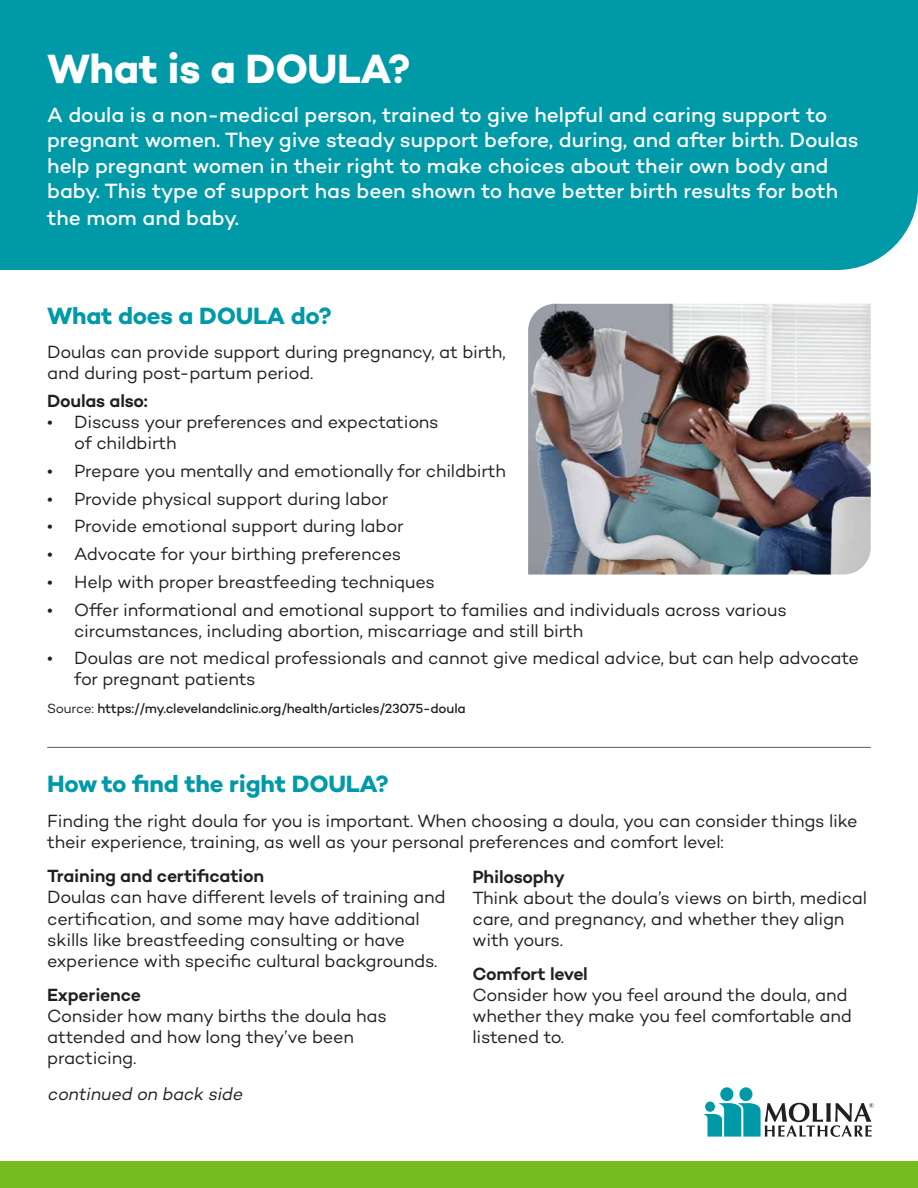
<style>
.page{position:relative;width:918px;height:1188px;background:#fff}
.page>*{position:absolute;margin:0;border:0;box-sizing:border-box;transform-origin:0 0}
.t1{font:700 41.55px "Campton";letter-spacing:-.01em;color:#fff}
.t2{font:700 24px "Campton";letter-spacing:-.01em;color:#0099a8}
.t3{font:500 21px/25.8px "Campton";color:#fff}
.t4{font:18px/21px "Campton";letter-spacing:-.015em;color:#231f20}
.t5{font:600 18px "Campton";letter-spacing:-.01em;color:#231f20}
.t6{font:italic 18px "Campton";color:#231f20}
.t7{font:500 13.5px "Campton";letter-spacing:-.015em;color:#231f20}
.s1{font-weight:400}
</style>
<div class="page">
<div style="left:0;top:0;width:918px;height:270px;background:#0099a8"></div>
<img style="left:528px;top:304px;width:343px;height:271px">
<div style="left:0;top:1161px;width:918px;height:27px;background:#76bc21"></div>
<div style="left:739px;top:1087px;width:13px;height:14px;background:#0099a8;border-radius:50%"></div>
<div style="left:720px;top:1087px;width:13px;height:14px;background:#0099a8;border-radius:50%"></div>
<svg style="left:703px;top:1103px;width:171px;height:34px"></svg>
<div style="left:705px;top:1102px;width:10px;height:10px;background:#0099a8;border-radius:50%"></div>
<hr style="left:47px;top:747px;width:824px;height:1px;background:#58595b">
<h1 class="t1" style="left:47px;top:42px;width:365px">What is a DOULA?</h1>
<p class="t3" style="left:47px;top:101px;width:813px">A doula is a non-medical person, trained to give helpful and caring support to pregnant women. They give steady support before, during, and after birth. Doulas help pregnant women in their right to make choices about their own body and baby. This type of support has been shown to have better birth results for both the mom and baby.</p>
<h2 class="t2" style="left:47px;top:300px;width:286px">What does a DOULA do?</h2>
<p class="t4" style="left:47px;top:341px;width:460px">Doulas can provide support during pregnancy, at birth, and during post-partum period.</p>
<h3 class="t5" style="left:47px;top:389px;width:102px">Doulas also:</h3>
<p class="t4" style="left:74px;top:411px;width:366px;text-indent:-27px">• Discuss your preferences and expectations of childbirth</p>
<p class="t4" style="left:47px;top:460px;width:460px">• Prepare you mentally and emotionally for childbirth</p>
<p class="t4" style="left:47px;top:488px;width:343px">• Provide physical support during labor</p>
<p class="t4" style="left:47px;top:515px;width:358px">• Provide emotional support during labor</p>
<p class="t4" style="left:47px;top:543px;width:356px">• Advocate for your birthing preferences</p>
<p class="t4" style="left:47px;top:571px;width:389px">• Help with proper breastfeeding techniques</p>
<p class="t4" style="left:74px;top:599px;width:714px;text-indent:-27px">• Offer informational and emotional support to families and individuals across various circumstances, including abortion, miscarriage and still birth</p>
<p class="t4" style="left:74px;top:647px;width:786px;text-indent:-27px">• Doulas are not medical professionals and cannot give medical advice, but can help advocate for pregnant patients</p>
<p class="t7" style="left:47px;top:700px;width:420px"><span class="s1">Source:</span> https://my.clevelandclinic.org/health/articles/23075-doula</p>
<h2 class="t2" style="left:47px;top:769px;width:343px">How to find the right DOULA?</h2>
<p class="t4" style="left:47px;top:810px;width:812px">Finding the right doula for you is important. When choosing a doula, you can consider things like their experience, training, as well as your personal preferences and comfort level:</p>
<h3 class="t5" style="left:47px;top:865px;width:218px">Training and certification</h3>
<p class="t4" style="left:47px;top:886px;width:400px">Doulas can have different levels of training and certification, and some may have additional skills like breastfeeding consulting or have experience with specific cultural backgrounds.</p>
<h3 class="t5" style="left:47px;top:983px;width:95px">Experience</h3>
<p class="t4" style="left:47px;top:1005px;width:341px">Consider how many births the doula has attended and how long they’ve been practicing.</p>
<h3 class="t5" style="left:472px;top:865px;width:94px">Philosophy</h3>
<p class="t4" style="left:472px;top:887px;width:396px">Think about the doula’s views on birth, medical care, and pregnancy, and whether they align with yours.</p>
<h3 class="t5" style="left:472px;top:962px;width:117px">Comfort level</h3>
<p class="t4" style="left:472px;top:984px;width:381px">Consider how you feel around the doula, and whether they make you feel comfortable and listened to.</p>
<p class="t6" style="left:47px;top:1083px;width:200px">continued on back side</p>
</div>
